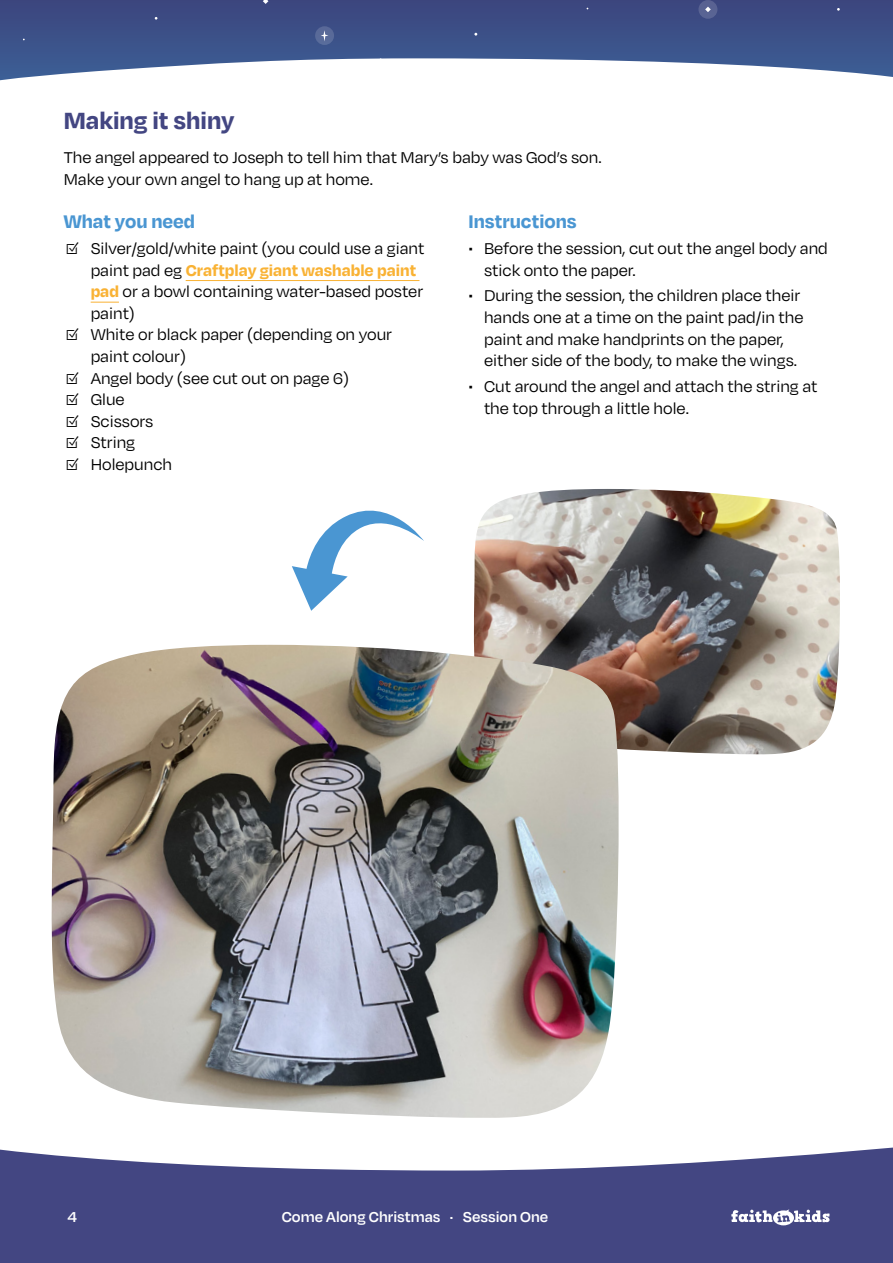
<style>
.page{position:relative;width:893px;height:1263px;background:#fff}
.page>*{position:absolute;margin:0;border:0;box-sizing:border-box;transform-origin:0 0}
.t1{font:700 27px "Degular";color:#434682}
.t2{font:700 21px "Degular";color:#4a96d2}
.t3{font:18px/21.6px "Degular";color:#000}
.t4{font:600 16.5px "Degular";color:#fff}
.s1{font-weight:700;color:#f9b234}
</style>
<div class="page">
<svg style="left:0;top:1147px;width:893px;height:116px;background:#5d6093"></svg>
<svg style="left:731px;top:1209px;width:99px;height:16px"></svg>
<svg style="left:0;top:0;width:893px;height:77px;background:#4c5e91"></svg>
<div style="left:315px;top:26px;width:19px;height:19px;background:#596a98;border-radius:50%"></div>
<svg style="left:263px;top:0;width:5px;height:4px"></svg>
<svg style="left:321px;top:30px;width:7px;height:11px"></svg>
<div style="left:698px;top:0;width:19px;height:19px;background:#596392;border-radius:50%"></div>
<svg style="left:705px;top:7px;width:6px;height:5px"></svg>
<svg style="left:0;top:58px;width:488px;height:23px"></svg>
<hr style="left:186px;top:280px;width:233px;height:1px;background:#f9b234">
<svg style="left:91px;top:302px;width:28px;height:1px"></svg>
<img style="left:473px;top:489px;width:367px;height:266px">
<img style="left:51px;top:645px;width:571px;height:473px">
<svg style="left:292px;top:510px;width:132px;height:101px"></svg>
<h1 class="t1" style="left:64px;top:103px;width:172px">Making it shiny</h1>
<p class="t3" style="left:64px;top:146px;width:539px">The angel appeared to Joseph to tell him that Mary’s baby was God’s son.<br>Make your own angel to hang up at home.</p>
<p class="t2" style="left:64px;top:208px;width:133px">What you need</p>
<p class="t3" style="left:91px;top:237px;width:335px;text-indent:-27px">☑ Silver/gold/white paint (you could use a giant paint pad eg <span class="s1">Craftplay giant washable paint pad</span> or a bowl containing water-based poster paint)</p>
<p class="t3" style="left:91px;top:323px;width:303px;text-indent:-27px">☑ White or black paper (depending on your paint colour)</p>
<p class="t3" style="left:64px;top:366px;width:287px">☑ Angel body (see cut out on page 6)</p>
<p class="t3" style="left:64px;top:388px;width:62px">☑ Glue</p>
<p class="t3" style="left:64px;top:410px;width:91px">☑ Scissors</p>
<p class="t3" style="left:64px;top:431px;width:73px">☑ String</p>
<p class="t3" style="left:64px;top:453px;width:110px">☑ Holepunch</p>
<p class="t2" style="left:469px;top:208px;width:110px">Instructions</p>
<p class="t3" style="left:484px;top:237px;width:345px;text-indent:-15px">• Before the session, cut out the angel body and stick onto the paper.</p>
<p class="t3" style="left:484px;top:284px;width:321px;text-indent:-15px">• During the session, the children place their hands one at a time on the paint pad/in the paint and make handprints on the paper, either side of the body, to make the wings.</p>
<p class="t3" style="left:484px;top:375px;width:335px;text-indent:-15px">• Cut around the angel and attach the string at the top through a little hole.</p>
<p class="t4" style="left:68px;top:1207px;width:11px">4</p>
<p class="t4" style="left:282px;top:1207px;width:268px">Come Along Christmas · Session One</p>
</div>
